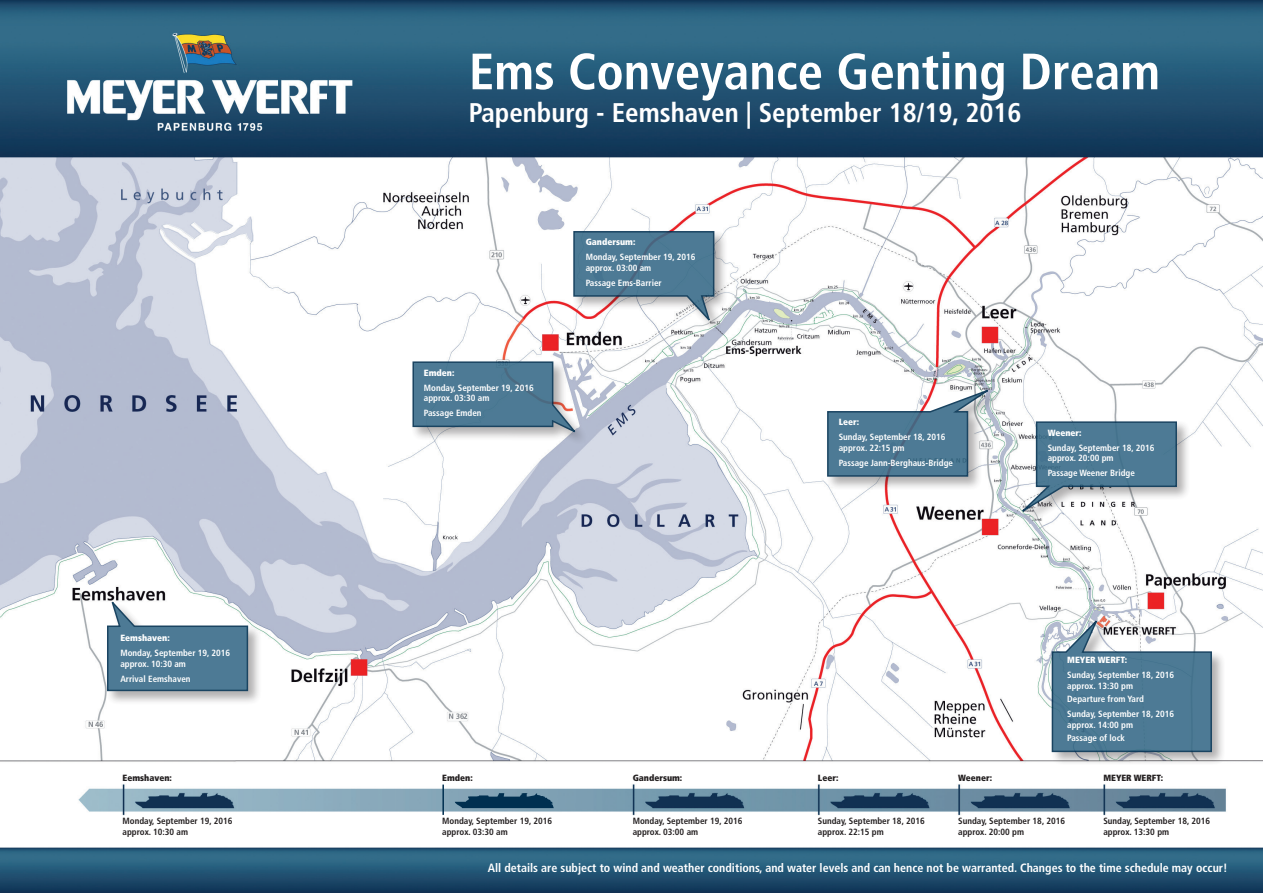
<style>
.page{position:relative;width:1263px;height:893px;background:#fff}
.page>*{position:absolute;margin:0;border:0;box-sizing:border-box;transform-origin:0 0}
.t1{font:700 condensed 51px "Frutiger LT Std";color:#fff}
.t2{font:700 condensed 27px "Frutiger LT Std";color:#fff}
.t3{font:700 condensed 12px "Frutiger LT Std";color:#fff}
.t4{font:700 condensed 9px/10.8px "Frutiger LT Std";color:#fff}
.t5{font:700 condensed 9px "Frutiger LT Std";color:#231f20}
.t6{font:900 condensed 9px "Frutiger LT Std";color:#231f20}
.t7{font:900 condensed 9px "Frutiger LT Std";color:#fff}
</style>
<div class="page">
<img style="left:0;top:0;width:1263px;height:893px">
<svg style="left:455px;top:793px;width:99px;height:15px"></svg>
<hr style="left:442px;top:784px;width:2px;height:31px;background:#002f50">
<div style="left:1050px;top:620px;width:176px;height:147px;background:#231f20;opacity:.4"></div>
<svg style="left:1051px;top:616px;width:162px;height:137px"></svg>
<div style="left:1021px;top:419px;width:170px;height:106px;background:#231f20;opacity:.4"></div>
<svg style="left:1018px;top:421px;width:160px;height:99px"></svg>
<div style="left:571px;top:229px;width:158px;height:105px;background:#231f20;opacity:.4"></div>
<svg style="left:572px;top:230px;width:143px;height:96px"></svg>
<div style="left:105px;top:601px;width:158px;height:105px;background:#231f20;opacity:.4"></div>
<svg style="left:106px;top:597px;width:143px;height:95px"></svg>
<div style="left:825px;top:389px;width:177px;height:102px;background:#231f20;opacity:.4"></div>
<svg style="left:826px;top:385px;width:173px;height:92px"></svg>
<div style="left:411px;top:360px;width:178px;height:86px;background:#231f20;opacity:.4"></div>
<svg style="left:412px;top:361px;width:168px;height:75px;background:#6c8da1"></svg>
<p class="t7" style="left:120px;top:632px;width:51px">Eemshaven:</p>
<p class="t4" style="left:120px;top:648px;width:111px">Monday, September 19, 2016 approx. 10:30 am</p>
<p class="t4" style="left:120px;top:673px;width:72px">Arrival Eemshaven</p>
<p class="t6" style="left:123px;top:772px;width:51px">Eemshaven:</p>
<p class="t5" style="left:123px;top:815px;width:111px">Monday, September 19, 2016</p>
<p class="t5" style="left:123px;top:826px;width:67px">approx. 10:30 am</p>
<p class="t1" style="left:469px;top:41px;width:693px">Ems Conveyance Genting Dream</p>
<p class="t2" style="left:469px;top:97px;width:554px">Papenburg - Eemshaven | September 18/19, 2016</p>
<p class="t7" style="left:424px;top:367px;width:32px">Emden:</p>
<p class="t4" style="left:424px;top:382px;width:111px">Monday, September 19, 2016 approx. 03:30 am</p>
<p class="t4" style="left:424px;top:408px;width:59px">Passage Emden</p>
<p class="t7" style="left:586px;top:236px;width:51px">Gandersum:</p>
<p class="t4" style="left:586px;top:251px;width:111px">Monday, September 19, 2016 approx. 03:00 am</p>
<p class="t4" style="left:586px;top:277px;width:78px">Passage Ems-Barrier</p>
<p class="t6" style="left:442px;top:772px;width:32px">Emden:</p>
<p class="t5" style="left:442px;top:815px;width:111px">Monday, September 19, 2016</p>
<p class="t5" style="left:442px;top:826px;width:67px">approx. 03:30 am</p>
<p class="t6" style="left:633px;top:772px;width:51px">Gandersum:</p>
<p class="t5" style="left:633px;top:815px;width:111px">Monday, September 19, 2016</p>
<p class="t5" style="left:633px;top:826px;width:67px">approx. 03:00 am</p>
<p class="t7" style="left:839px;top:417px;width:22px">Leer:</p>
<p class="t4" style="left:839px;top:432px;width:108px">Sunday, September 18, 2016 approx. 22:15 pm</p>
<p class="t4" style="left:839px;top:458px;width:116px">Passage Jann-Berghaus-Bridge</p>
<p class="t7" style="left:1048px;top:427px;width:35px">Weener:</p>
<p class="t4" style="left:1048px;top:442px;width:108px">Sunday, September 18, 2016 approx. 20:00 pm</p>
<p class="t4" style="left:1048px;top:468px;width:89px">Passage Weener Bridge</p>
<p class="t6" style="left:818px;top:772px;width:22px">Leer:</p>
<p class="t5" style="left:818px;top:815px;width:108px">Sunday, September 18, 2016</p>
<p class="t5" style="left:818px;top:826px;width:67px">approx. 22:15 pm</p>
<p class="t7" style="left:1067px;top:655px;width:61px">MEYER WERFT:</p>
<p class="t4" style="left:1067px;top:670px;width:108px">Sunday, September 18, 2016 approx. 13:30 pm</p>
<p class="t4" style="left:1067px;top:693px;width:78px">Departure from Yard</p>
<p class="t4" style="left:1067px;top:708px;width:108px">Sunday, September 18, 2016 approx. 14:00 pm</p>
<p class="t4" style="left:1067px;top:732px;width:59px">Passage of lock</p>
<p class="t6" style="left:1103px;top:772px;width:61px">MEYER WERFT:</p>
<p class="t5" style="left:1103px;top:815px;width:108px">Sunday, September 18, 2016</p>
<p class="t5" style="left:1103px;top:826px;width:67px">approx. 13:30 pm</p>
<p class="t6" style="left:958px;top:772px;width:35px">Weener:</p>
<p class="t5" style="left:958px;top:815px;width:108px">Sunday, September 18, 2016</p>
<p class="t5" style="left:958px;top:826px;width:67px">approx. 20:00 pm</p>
<p class="t3" style="left:488px;top:861px;width:741px">All details are subject to wind and weather conditions, and water levels and can hence not be warranted. Changes to the time schedule may occur!</p>
</div>
